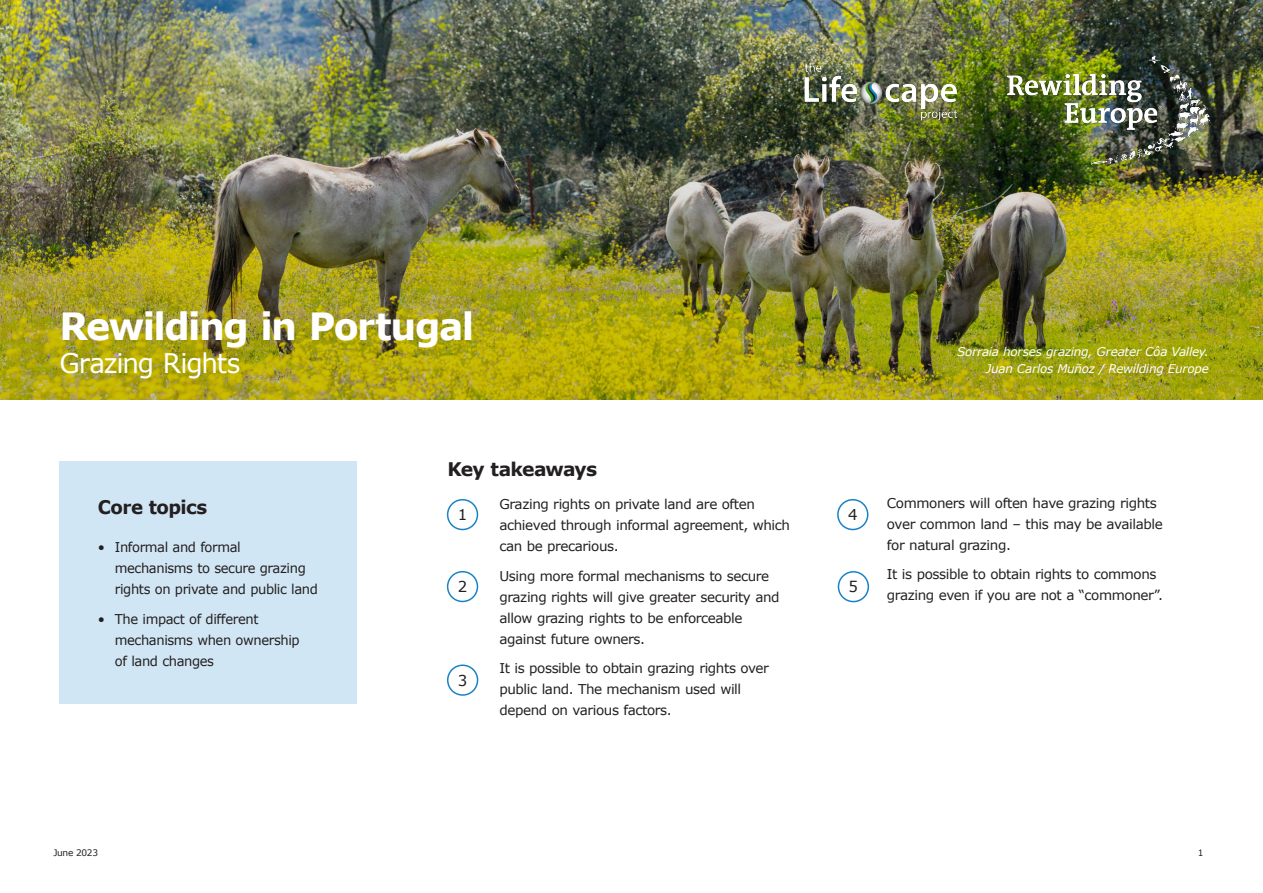
<style>
.page{position:relative;width:1263px;height:893px;background:#fff}
.page>*{position:absolute;margin:0;border:0;box-sizing:border-box;transform-origin:0 0}
.Main_Heading{font:700 37.5px "Verdana";letter-spacing:-.045em;color:#fff}
.Main_Heading-2{font:27px "Verdana";letter-spacing:-.04em;color:#fff}
.Heading_1{font:700 18.75px "Verdana";letter-spacing:-.035em;color:#231f20}
.Heading_1-2{font:15px "Verdana";color:#231f20}
.Body_text{font:13.5px/21px "Verdana";letter-spacing:-.03em;color:#231f20}
.Captions{font:italic 12px "Verdana";letter-spacing:-.02em;color:#fff}
.t1{font:9px "Verdana";letter-spacing:-.03em;color:#231f20}
</style>
<div class="page">
<img style="left:0;top:0;width:1263px;height:400px">
<img style="left:1007px;top:55px;width:202px;height:110px">
<img style="left:802px;top:62px;width:169px;height:59px">
<div style="left:447px;top:499px;width:31px;height:31px;border:2px solid #1982c6;border-radius:15px"></div>
<div style="left:447px;top:571px;width:31px;height:31px;border:2px solid #1982c6;border-radius:15px"></div>
<div style="left:447px;top:664px;width:31px;height:32px;border:2px solid #1982c6;border-radius:15px"></div>
<div style="left:837px;top:499px;width:31px;height:31px;border:2px solid #1982c6;border-radius:15px"></div>
<div style="left:838px;top:571px;width:31px;height:31px;border:2px solid #1982c6;border-radius:15px"></div>
<div style="left:60px;top:461px;width:297px;height:243px;background:#d1e6f4"></div>
<p class="Main_Heading" style="left:60px;top:300px;width:416px">Rewilding in Portugal</p>
<p class="Main_Heading-2" style="left:60px;top:344px;width:182px">Grazing Rights</p>
<p class="Captions" style="left:957px;top:344px;width:253px">Sorraia horses grazing, Greater Côa Valley.</p>
<p class="Captions" style="left:986px;top:360px;width:225px">Juan Carlos Muñoz / Rewilding Europe</p>
<p class="Heading_1" style="left:98px;top:494px;width:111px">Core topics</p>
<p class="Body_text" style="left:115px;top:536px;width:205px;text-indent:-17px">• Informal and formal mechanisms to secure grazing rights on private and public land</p>
<p class="Body_text" style="left:115px;top:608px;width:186px;text-indent:-17px">• The impact of different mechanisms when ownership of land changes</p>
<p class="t1" style="left:53px;top:847px;width:46px">June 2023</p>
<p class="Heading_1" style="left:447px;top:456px;width:151px">Key takeaways</p>
<p class="Body_text" style="left:499px;top:494px;width:292px">Grazing rights on private land are often achieved through informal agreement, which can be precarious.</p>
<p class="Body_text" style="left:499px;top:565px;width:282px">Using more formal mechanisms to secure grazing rights will give greater security and allow grazing rights to be enforceable against future owners.</p>
<p class="Body_text" style="left:499px;top:658px;width:271px">It is possible to obtain grazing rights over public land. The mechanism used will depend on various factors.</p>
<p class="Heading_1-2" style="left:458px;top:505px;width:11px">1</p>
<p class="Heading_1-2" style="left:458px;top:577px;width:11px">2</p>
<p class="Heading_1-2" style="left:458px;top:670px;width:11px">3</p>
<p class="Heading_1-2" style="left:848px;top:505px;width:11px">4</p>
<p class="Body_text" style="left:887px;top:492px;width:277px">Commoners will often have grazing rights over common land – this may be available for natural grazing.</p>
<p class="Body_text" style="left:887px;top:564px;width:277px">It is possible to obtain rights to commons grazing even if you are not a “commoner”.</p>
<p class="Heading_1-2" style="left:849px;top:577px;width:11px">5</p>
<p class="t1" style="left:1198px;top:847px;width:7px">1</p>
</div>
